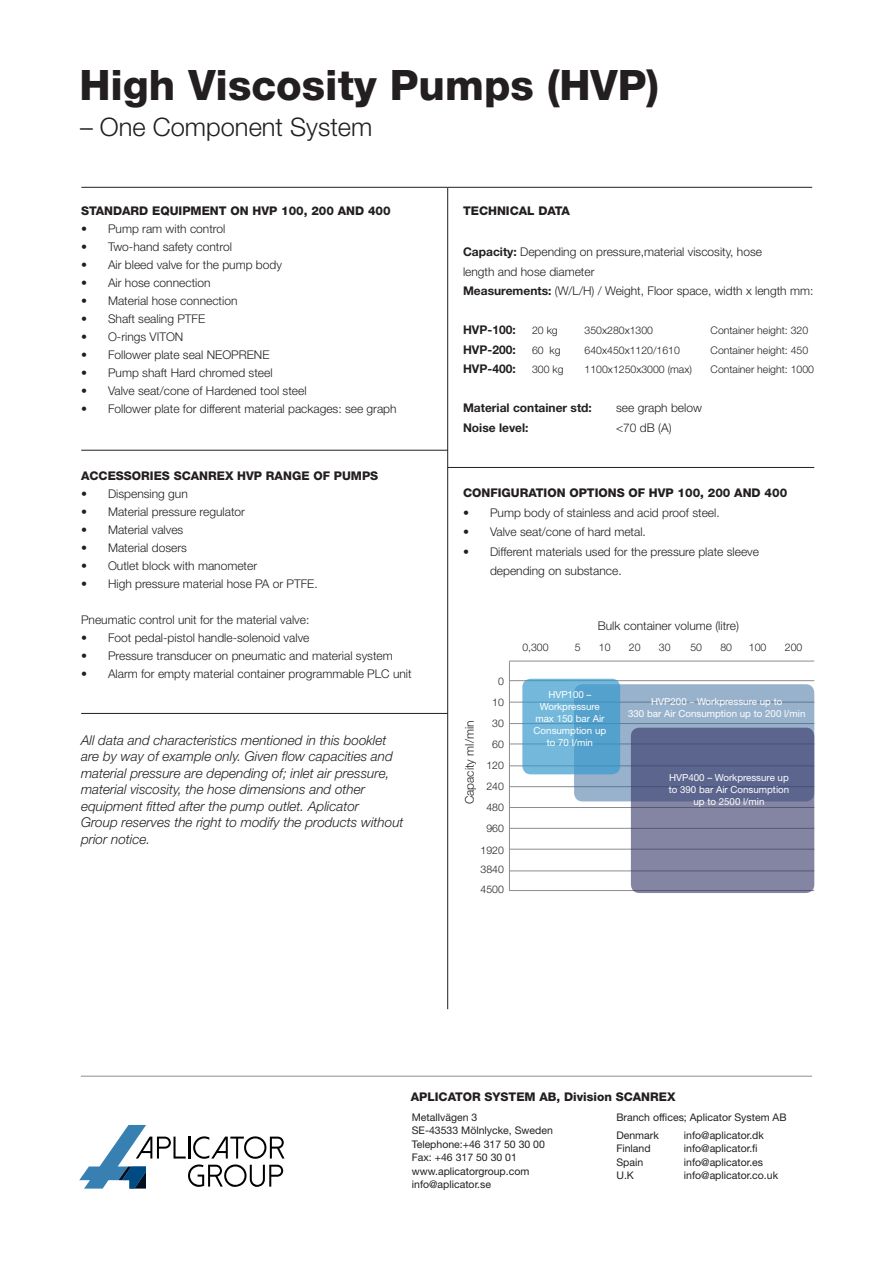
<style>
.page{position:relative;width:893px;height:1263px;background:#fff}
.page>*{position:absolute;margin:0;border:0;box-sizing:border-box;transform-origin:0 0}
.rubrik1{font:800 42px "Helvetica Neue LT Std";color:#231f20}
.ingångstext{font:300 25.5px "Helvetica Neue LT Std";color:#231f20}
.bildtexter{font:italic 300 13.5px/16.5px "Helvetica Neue LT Std";color:#231f20}
.bröd{font:300 12px/19.5px "Helvetica Neue LT Std";color:#231f20}
.Rubrik_2_versaler{font:800 12px "Helvetica Neue LT Std";color:#231f20}
.t1{font:700 12px "Helvetica Neue LT Std";color:#231f20}
.t2{font:10.5px/13.5px "Helvetica Neue LT Std";color:#231f20}
.bröd-2{font:300 10.5px "Helvetica Neue LT Std";color:#231f20}
.bröd-3{font:9.75px/12px "Helvetica Neue LT Std";color:#fff}
.s1{font-weight:700}
</style>
<div class="page">
<svg style="left:79px;top:1125px;width:206px;height:63px"></svg>
<hr style="left:81px;top:1076px;width:731px;height:1px;background:#231f20">
<hr style="left:509px;top:680px;width:305px;height:1px;background:#8b8d90">
<hr style="left:509px;top:702px;width:305px;height:1px;background:#8b8d90">
<hr style="left:509px;top:723px;width:305px;height:1px;background:#8b8d90">
<hr style="left:509px;top:744px;width:305px;height:1px;background:#8b8d90">
<hr style="left:509px;top:765px;width:305px;height:1px;background:#8b8d90">
<hr style="left:509px;top:786px;width:305px;height:1px;background:#8b8d90">
<hr style="left:509px;top:807px;width:305px;height:1px;background:#8b8d90">
<hr style="left:509px;top:828px;width:305px;height:1px;background:#8b8d90">
<hr style="left:509px;top:849px;width:305px;height:1px;background:#8b8d90">
<hr style="left:509px;top:871px;width:305px;height:1px;background:#8b8d90">
<hr style="left:509px;top:890px;width:305px;height:1px;background:#8b8d90">
<hr style="left:448px;top:187px;width:364px;height:1px;background:#231f20">
<hr style="left:81px;top:187px;width:366px;height:1px;background:#231f20">
<hr style="left:81px;top:450px;width:367px;height:1px;background:#231f20">
<hr style="left:447px;top:187px;width:1px;height:822px;background:#231f20">
<hr style="left:81px;top:713px;width:367px;height:1px;background:#231f20">
<hr style="left:447px;top:467px;width:367px;height:1px;background:#231f20">
<svg style="left:574px;top:684px;width:240px;height:117px;background:#96afc9"></svg>
<svg style="left:522px;top:679px;width:98px;height:95px;background:#64add3"></svg>
<svg style="left:631px;top:728px;width:183px;height:165px;background:#6f7497"></svg>
<hr style="left:509px;top:661px;width:1px;height:230px;background:#8b8d90">
<hr style="left:509px;top:661px;width:305px;height:1px;background:#8b8d90">
<p class="rubrik1" style="left:79px;top:60px;width:581px">High Viscosity Pumps (HVP)</p>
<p class="ingångstext" style="left:80px;top:111px;width:294px">– One Component System</p>
<p class="Rubrik_2_versaler" style="left:81px;top:204px;width:311px">STANDARD EQUIPMENT ON HVP 100, 200 AND 400</p>
<p class="bröd" style="left:81px;top:219px;width:146px">• Pump ram with control</p>
<p class="bröd" style="left:81px;top:237px;width:152px">• Two-hand safety control</p>
<p class="bröd" style="left:81px;top:255px;width:202px">• Air bleed valve for the pump body</p>
<p class="bröd" style="left:81px;top:273px;width:131px">• Air hose connection</p>
<p class="bröd" style="left:81px;top:291px;width:158px">• Material hose connection</p>
<p class="bröd" style="left:81px;top:309px;width:126px">• Shaft sealing PTFE</p>
<p class="bröd" style="left:81px;top:327px;width:104px">• O-rings VITON</p>
<p class="bröd" style="left:81px;top:345px;width:190px">• Follower plate seal NEOPRENE</p>
<p class="bröd" style="left:81px;top:363px;width:193px">• Pump shaft Hard chromed steel</p>
<p class="bröd" style="left:81px;top:381px;width:227px">• Valve seat/cone of Hardened tool steel</p>
<p class="bröd" style="left:81px;top:399px;width:317px">• Follower plate for different material packages: see graph</p>
<p class="Rubrik_2_versaler" style="left:81px;top:469px;width:299px">ACCESSORIES SCANREX HVP RANGE OF PUMPS</p>
<p class="bröd" style="left:81px;top:484px;width:108px">• Dispensing gun</p>
<p class="bröd" style="left:81px;top:502px;width:165px">• Material pressure regulator</p>
<p class="bröd" style="left:81px;top:520px;width:104px">• Material valves</p>
<p class="bröd" style="left:81px;top:538px;width:107px">• Material dosers</p>
<p class="bröd" style="left:81px;top:556px;width:178px">• Outlet block with manometer</p>
<p class="bröd" style="left:81px;top:574px;width:238px">• High pressure material hose PA or PTFE.</p>
<p class="bröd" style="left:81px;top:610px;width:230px">Pneumatic control unit for the material valve:</p>
<p class="bröd" style="left:81px;top:628px;width:230px">• Foot pedal-pistol handle-solenoid valve</p>
<p class="bröd" style="left:81px;top:646px;width:313px">• Pressure transducer on pneumatic and material system</p>
<p class="bröd" style="left:81px;top:664px;width:332px">• Alarm for empty material container programmable PLC unit</p>
<p class="bildtexter" style="left:81px;top:731px;width:313px">All data and characteristics mentioned in this booklet are by way of example only. Given flow capacities and material pressure are depending of; inlet air pressure, material viscosity, the hose dimensions and other equipment fitted after the pump outlet. Aplicator</p>
<p class="bildtexter" style="left:81px;top:814px;width:324px">Group reserves the right to modify the products without prior notice.</p>
<p class="Rubrik_2_versaler" style="left:463px;top:204px;width:108px">TECHNICAL DATA</p>
<p class="bröd" style="left:463px;top:242px;width:300px"><span class="s1">Capacity:</span> Depending on pressure,material viscosity, hose length and hose diameter</p>
<p class="bröd" style="left:463px;top:281px;width:352px"><span class="s1">Measurements:</span> (W/L/H) / Weight, Floor space, width x length mm:</p>
<p class="t1" style="left:463px;top:323px;width:54px">HVP-100:</p>
<p class="bröd-2" style="left:532px;top:324px;width:27px">20 kg</p>
<p class="bröd-2" style="left:585px;top:324px;width:70px">350x280x1300</p>
<p class="bröd-2" style="left:711px;top:324px;width:99px">Container height: 320</p>
<p class="t1" style="left:463px;top:342px;width:54px">HVP-200:</p>
<p class="bröd-2" style="left:532px;top:344px;width:30px">60 kg</p>
<p class="bröd-2" style="left:585px;top:344px;width:97px">640x450x1120/1610</p>
<p class="bröd-2" style="left:711px;top:344px;width:99px">Container height: 450</p>
<p class="t1" style="left:463px;top:362px;width:54px">HVP-400:</p>
<p class="bröd-2" style="left:532px;top:363px;width:33px">300 kg</p>
<p class="bröd-2" style="left:585px;top:363px;width:109px">1100x1250x3000 (max)</p>
<p class="bröd-2" style="left:711px;top:363px;width:105px">Container height: 1000</p>
<p class="t1" style="left:463px;top:401px;width:130px">Material container std:</p>
<p class="bröd" style="left:616px;top:398px;width:87px">see graph below</p>
<p class="t1" style="left:463px;top:420px;width:67px">Noise level:</p>
<p class="bröd" style="left:616px;top:418px;width:57px">&lt;70 dB (A)</p>
<p class="Rubrik_2_versaler" style="left:463px;top:486px;width:326px">CONFIGURATION OPTIONS OF HVP 100, 200 AND 400</p>
<p class="bröd" style="left:463px;top:503px;width:258px">• Pump body of stainless and acid proof steel.</p>
<p class="bröd" style="left:463px;top:522px;width:184px">• Valve seat/cone of hard metal.</p>
<p class="bröd" style="left:490px;top:542px;width:270px;text-indent:-27px">• Different materials used for the pressure plate sleeve depending on substance.</p>
<p class="bröd" style="left:598px;top:616px;width:143px">Bulk container volume (litre)</p>
<p class="bröd-2" style="left:498px;top:675px;width:7px">0</p>
<p class="bröd-2" style="left:492px;top:696px;width:13px">10</p>
<p class="bröd-2" style="left:492px;top:717px;width:13px">30</p>
<p class="bröd-2" style="left:492px;top:738px;width:13px">60</p>
<p class="bröd-2" style="left:486px;top:759px;width:19px">120</p>
<p class="bröd-2" style="left:486px;top:780px;width:19px">240</p>
<p class="bröd-2" style="left:486px;top:801px;width:19px">480</p>
<p class="bröd-2" style="left:486px;top:822px;width:19px">960</p>
<p class="bröd-2" style="left:481px;top:843px;width:25px">1920</p>
<p class="bröd-2" style="left:481px;top:863px;width:25px">3840</p>
<p class="bröd-2" style="left:481px;top:883px;width:25px">4500</p>
<p class="bröd" style="left:459px;top:804px;width:85px;rotate:-90deg">Capacity ml/min</p>
<p class="bröd-2" style="left:522px;top:641px;width:28px">0,300</p>
<p class="bröd-2" style="left:575px;top:641px;width:7px">5</p>
<p class="bröd-2" style="left:599px;top:641px;width:13px">10</p>
<p class="bröd-2" style="left:629px;top:641px;width:13px">20</p>
<p class="bröd-2" style="left:659px;top:641px;width:13px">30</p>
<p class="bröd-2" style="left:690px;top:641px;width:13px">50</p>
<p class="bröd-2" style="left:720px;top:641px;width:13px">80</p>
<p class="bröd-2" style="left:749px;top:641px;width:19px">100</p>
<p class="bröd-2" style="left:785px;top:641px;width:19px">200</p>
<p class="bröd-3" style="left:548px;top:689px;width:45px">HVP100 –</p>
<p class="bröd-3" style="left:540px;top:701px;width:61px">Workpressure</p>
<p class="bröd-3" style="left:534px;top:713px;width:74px">max 150 bar Air<br>Consumption up</p>
<p class="bröd-3" style="left:547px;top:737px;width:48px">to 70 l/min</p>
<p class="bröd-3" style="left:651px;top:695px;width:133px">HVP200 – Workpressure up to</p>
<p class="bröd-3" style="left:628px;top:707px;width:179px">330 bar Air Consumption up to 200 l/min</p>
<p class="bröd-3" style="left:669px;top:772px;width:122px;text-align:center">HVP400 – Workpressure up to 390 bar Air Consumption up to 2500 l/min</p>
<p class="Rubrik_2_versaler" style="left:411px;top:1089px;width:266px">APLICATOR SYSTEM AB, Division SCANREX</p>
<p class="t2" style="left:412px;top:1110px;width:143px">Metallvägen 3<br>SE-43533 Mölnlycke, Sweden<br>Telephone:+46 317 50 30 00<br>Fax: +46 317 50 30 01 www.aplicatorgroup.com info@aplicator.se</p>
<p class="t2" style="left:616px;top:1108px;width:172px;line-height:18px">Branch offices; Aplicator System AB<br>Denmark</p>
<p class="t2" style="left:684px;top:1128px;width:81px">info@aplicator.dk</p>
<p class="t2" style="left:616px;top:1142px;width:36px">Finland</p>
<p class="t2" style="left:684px;top:1142px;width:75px">info@aplicator.fi</p>
<p class="t2" style="left:616px;top:1155px;width:28px">Spain</p>
<p class="t2" style="left:684px;top:1155px;width:81px">info@aplicator.es</p>
<p class="t2" style="left:616px;top:1169px;width:19px">U.K</p>
<p class="t2" style="left:684px;top:1169px;width:96px">info@aplicator.co.uk</p>
</div>
